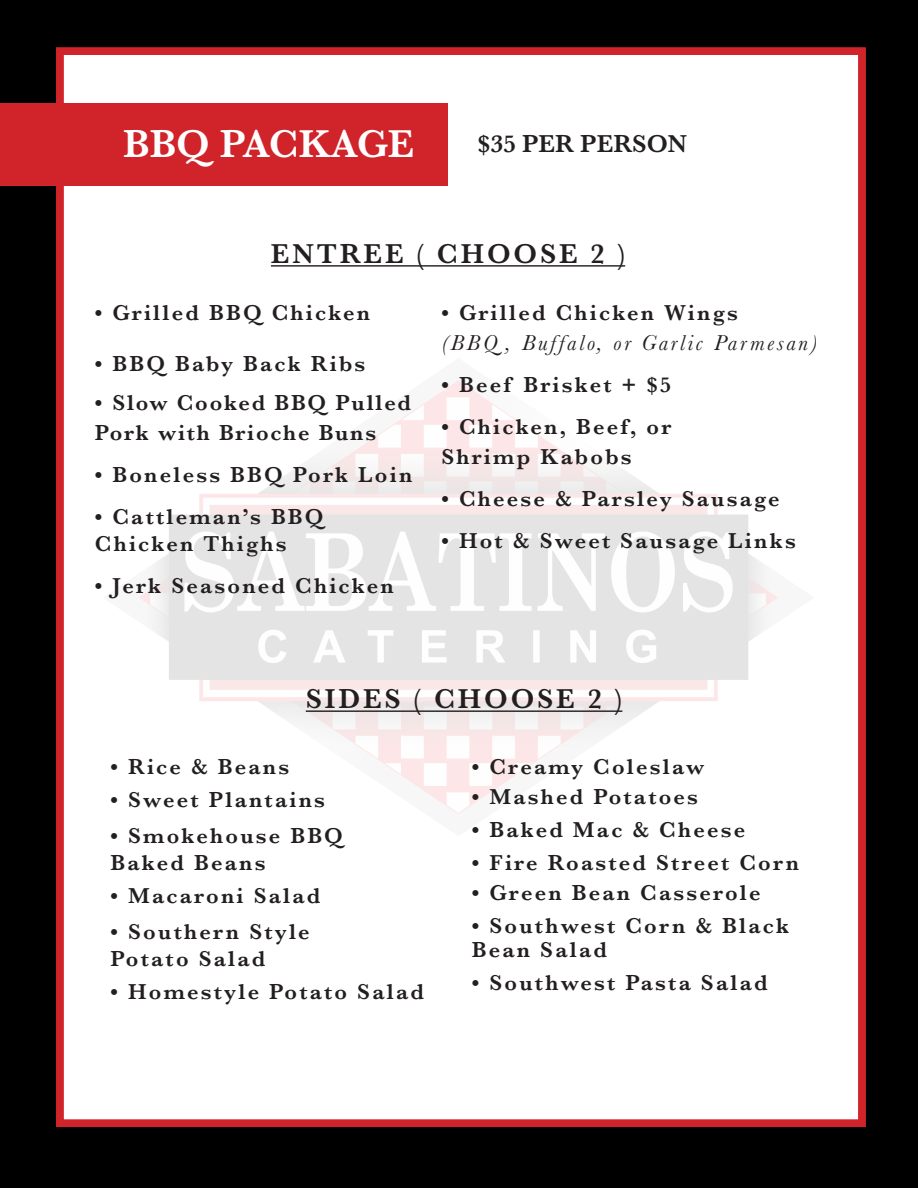
<style>
.page{position:relative;width:918px;height:1188px;background:#000}
.page>*{position:absolute;margin:0;border:0;box-sizing:border-box;transform-origin:0 0}
.t1{font:600 40.35px "Baskerville";color:#fff}
.t2{font:600 28.35px "Baskerville";letter-spacing:.1em;color:#231f20}
.t3{font:600 25.35px "Baskerville";color:#231f20}
.t4{font:600 22.35px/27px "Baskerville";letter-spacing:.1em;color:#231f20}
.t5{font:600 22.35px/30px "Baskerville";letter-spacing:.08em;color:#231f20}
.t6{font:italic 22.35px "Baskerville";letter-spacing:.12em;color:#231f20}
</style>
<div class="page">
<div style="left:56px;top:47px;width:810px;height:1080px;background:#fff"></div>
<div style="left:56px;top:47px;width:810px;height:1080px;border:7px solid #d1232a"></div>
<img style="left:138px;top:380px;width:640px;height:434px">
<div style="left:0;top:104px;width:448px;height:82px;background:#d1232a"></div>
<hr style="left:271px;top:265px;width:354px;height:2px;background:#231f20">
<hr style="left:306px;top:710px;width:316px;height:2px;background:#231f20">
<p class="t1" style="left:123px;top:115px;width:293px">BBQ PACKAGE</p>
<p class="t3" style="left:478px;top:126px;width:211px">$35 PER PERSON</p>
<p class="t2" style="left:271px;top:234px;width:356px">ENTREE ( CHOOSE 2 )</p>
<p class="t4" style="left:95px;top:299px;width:277px">• Grilled BBQ Chicken</p>
<p class="t4" style="left:95px;top:350px;width:272px">• BBQ Baby Back Ribs</p>
<p class="t5" style="left:95px;top:387px;width:318px">• Slow Cooked BBQ Pulled<br>Pork with Brioche Buns</p>
<p class="t4" style="left:95px;top:461px;width:319px">• Boneless BBQ Pork Loin</p>
<p class="t4" style="left:95px;top:503px;width:230px">• Cattleman’s BBQ<br>Chicken Thighs</p>
<p class="t4" style="left:95px;top:572px;width:300px">• Jerk Seasoned Chicken</p>
<p class="t4" style="left:442px;top:299px;width:298px">• Grilled Chicken Wings</p>
<p class="t6" style="left:442px;top:328px;width:378px">(BBQ , Buffalo, or Garlic Parmesan)</p>
<p class="t4" style="left:442px;top:371px;width:231px">• Beef Brisket + $5</p>
<p class="t4" style="left:442px;top:413px;width:231px">• Chicken, Beef, or</p>
<p class="t4" style="left:442px;top:443px;width:192px">Shrimp Kabobs</p>
<p class="t4" style="left:442px;top:485px;width:340px">• Cheese &amp; Parsley Sausage</p>
<p class="t4" style="left:442px;top:527px;width:356px">• Hot &amp; Sweet Sausage Links</p>
<p class="t2" style="left:306px;top:679px;width:318px">SIDES ( CHOOSE 2 )</p>
<p class="t4" style="left:111px;top:753px;width:180px">• Rice &amp; Beans</p>
<p class="t4" style="left:111px;top:786px;width:216px">• Sweet Plantains</p>
<p class="t4" style="left:111px;top:822px;width:234px">• Smokehouse BBQ</p>
<p class="t4" style="left:111px;top:849px;width:156px">Baked Beans</p>
<p class="t4" style="left:111px;top:882px;width:211px">• Macaroni Salad</p>
<p class="t4" style="left:111px;top:918px;width:201px">• Southern Style</p>
<p class="t4" style="left:111px;top:945px;width:156px">Potato Salad</p>
<p class="t4" style="left:111px;top:978px;width:315px">• Homestyle Potato Salad</p>
<p class="t4" style="left:472px;top:753px;width:234px">• Creamy Coleslaw</p>
<p class="t4" style="left:472px;top:783px;width:228px">• Mashed Potatoes</p>
<p class="t4" style="left:472px;top:816px;width:275px">• Baked Mac &amp; Cheese</p>
<p class="t4" style="left:472px;top:849px;width:329px">• Fire Roasted Street Corn</p>
<p class="t4" style="left:472px;top:879px;width:290px">• Green Bean Casserole</p>
<p class="t4" style="left:472px;top:913px;width:319px;line-height:24px">• Southwest Corn &amp; Black<br>Bean Salad</p>
<p class="t4" style="left:472px;top:969px;width:297px">• Southwest Pasta Salad</p>
</div>
